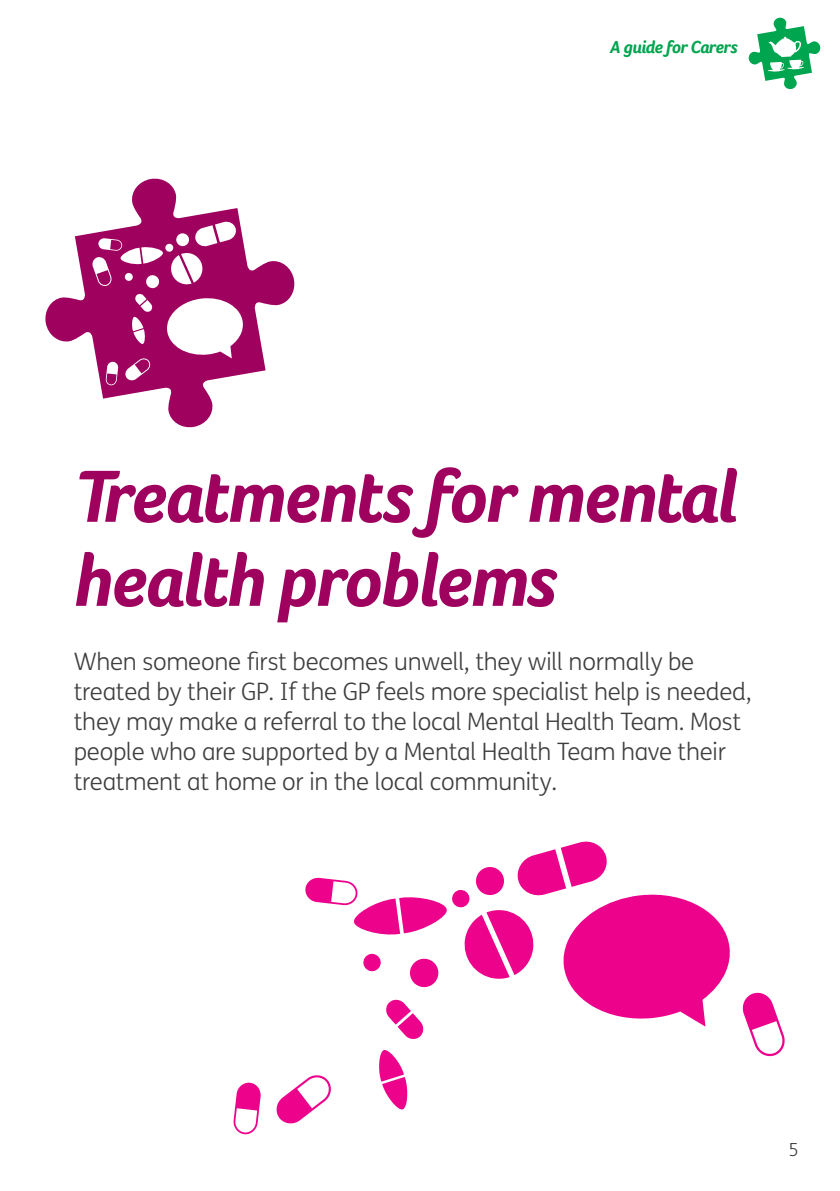
<style>
.page{position:relative;width:840px;height:1191px;background:#fff}
.page>*{position:absolute;margin:0;border:0;box-sizing:border-box;transform-origin:0 0}
.section_title{font:italic 700 76px/84px "Foco Age UK";letter-spacing:-.025em;color:#9e015e}
.body{font:300 24px/30px "FS Me";letter-spacing:-.01em;color:#3e3e3f}
.t1{font:italic 700 18px "Foco Age UK";letter-spacing:-.025em;color:#00a54f}
.t2{font:300 18px "FS Me";color:#3e3e3f}
</style>
<div class="page">
<svg style="left:748px;top:17px;width:72px;height:73px"></svg>
<svg style="left:45px;top:178px;width:250px;height:250px"></svg>
<svg style="left:167px;top:297px;width:76px;height:61px"></svg>
<svg style="left:194px;top:221px;width:43px;height:26px"></svg>
<svg style="left:170px;top:253px;width:33px;height:31px"></svg>
<svg style="left:131px;top:293px;width:22px;height:51px"></svg>
<svg style="left:124px;top:357px;width:27px;height:24px"></svg>
<svg style="left:105px;top:361px;width:13px;height:24px"></svg>
<svg style="left:91px;top:238px;width:72px;height:49px"></svg>
<svg style="left:124px;top:273px;width:9px;height:8px"></svg>
<div style="left:146px;top:275px;width:13px;height:13px;background:#fff;border-radius:50%"></div>
<div style="left:176px;top:233px;width:13px;height:13px;background:#fff;border-radius:50%"></div>
<svg style="left:165px;top:243px;width:8px;height:9px"></svg>
<svg style="left:379px;top:1050px;width:29px;height:60px"></svg>
<svg style="left:276px;top:1075px;width:55px;height:49px"></svg>
<svg style="left:742px;top:992px;width:43px;height:65px"></svg>
<svg style="left:233px;top:1082px;width:28px;height:53px"></svg>
<svg style="left:305px;top:841px;width:425px;height:198px"></svg>
<p class="t1" style="left:609px;top:37px;width:129px">A guide for Carers</p>
<p class="section_title" style="left:74px;top:454px;width:664px">Treatments for mental health problems</p>
<p class="body" style="left:74px;top:646px;width:679px">When someone first becomes unwell, they will normally be treated by their GP. If the GP feels more specialist help is needed, they may make a referral to the local Mental Health Team. Most people who are supported by a Mental Health Team have their treatment at home or in the local community.</p>
<p class="t2" style="left:788px;top:1137px;width:12px">5</p>
</div>
